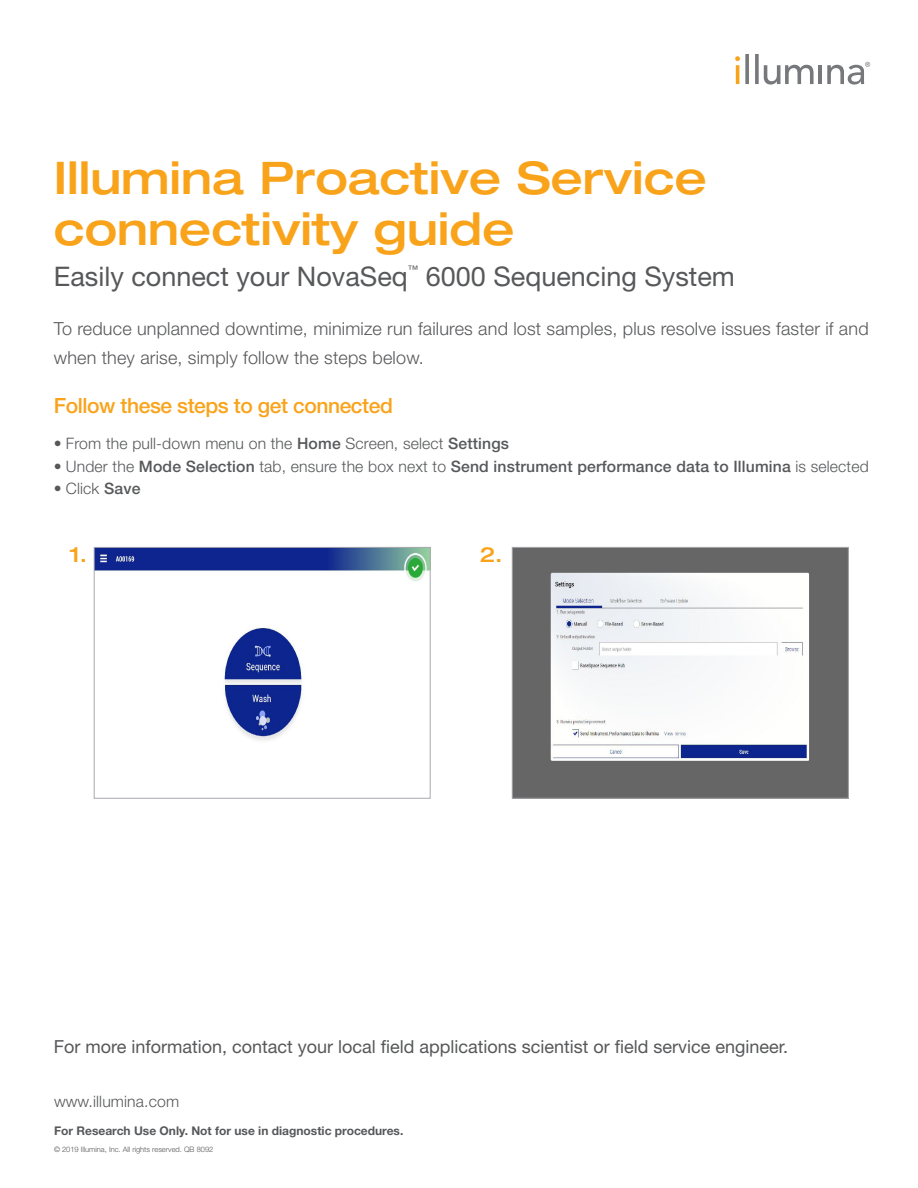
<style>
.page{position:relative;width:918px;height:1188px;background:#fff}
.page>*{position:absolute;margin:0;border:0;box-sizing:border-box;transform-origin:0 0}
.t1{font:500 expanded 45px/51px "Helvetica Neue LT Std";color:#f9a31b}
.SubTitle{font:27px "Helvetica Neue LT Std";color:#57585a}
.SubTitle-2{font:500 21px "Helvetica Neue LT Std";letter-spacing:-.02em;color:#f9a31b}
.t2{font:500 expanded 21px "Helvetica Neue LT Std";color:#f9a31b}
.Intro_text{font:300 18px/28.5px "Helvetica Neue LT Std";letter-spacing:.01em;color:#57585a}
.Call_To_Action{font:18px "Helvetica Neue LT Std";color:#57585a}
.t3{font:500 15.75px "Helvetica Neue LT Std";letter-spacing:.01em;color:#57585a}
.t4{font:300 15.75px "Helvetica Neue LT Std";letter-spacing:.01em;color:#57585a}
.t5{font:700 12px "Helvetica Neue LT Std";color:#57585a}
.SubTitle-3{font:10.5px "Helvetica Neue LT Std";color:#57585a}
.t6{font:300 7.5px "Helvetica Neue LT Std";color:#57585a}
.s1{font-weight:500}
.s2{font-weight:300}
</style>
<div class="page">
<hr style="left:736px;top:65px;width:3px;height:19px;background:#f9a31b">
<svg style="left:745px;top:54px;width:4px;height:30px"></svg>
<svg style="left:755px;top:54px;width:4px;height:30px"></svg>
<svg style="left:764px;top:65px;width:50px;height:20px"></svg>
<hr style="left:818px;top:65px;width:4px;height:19px;background:#76787b">
<svg style="left:735px;top:56px;width:5px;height:5px"></svg>
<svg style="left:827px;top:62px;width:43px;height:23px"></svg>
<img style="left:514px;top:549px;width:333px;height:247px">
<div style="left:512px;top:547px;width:337px;height:251px;border:1px solid #a8a9ad"></div>
<img style="left:96px;top:549px;width:332px;height:192px">
<div style="left:94px;top:547px;width:336px;height:251px;border:1px solid #a8a9ad"></div>
<p class="t1" style="left:54px;top:152px;width:655px">Illumina Proactive Service connectivity guide</p>
<p class="SubTitle" style="left:54px;top:260px;width:356px">Easily connect your NovaSeq</p>
<p class="SubTitle-3" style="left:408px;top:263px;width:12px">™</p>
<p class="SubTitle" style="left:426px;top:260px;width:311px">6000 Sequencing System</p>
<p class="Intro_text" style="left:54px;top:314px;width:816px">To reduce unplanned downtime, minimize run failures and lost samples, plus resolve issues faster if and when they arise, simply follow the steps below.</p>
<p class="SubTitle-2" style="left:54px;top:393px;width:340px">Follow these steps to get connected</p>
<p class="t4" style="left:54px;top:434px;width:457px">• From the pull-down menu on the <span class="s1">Home</span> Screen, select <span class="s1">Settings</span></p>
<p class="t3" style="left:54px;top:457px;width:816px"><span class="s2">• Under the</span> Mode Selection <span class="s2">tab, ensure the box next to</span> Send instrument performance data to Illumina <span class="s2">is selected</span></p>
<p class="t4" style="left:54px;top:479px;width:88px">• Click <span class="s1">Save</span></p>
<p class="t2" style="left:69px;top:542px;width:19px">1.</p>
<p class="t2" style="left:480px;top:542px;width:24px">2.</p>
<p class="Call_To_Action" style="left:54px;top:1036px;width:736px">For more information, contact your local field applications scientist or field service engineer.</p>
<p class="t4" style="left:54px;top:1091px;width:127px">www.illumina.com</p>
<p class="t5" style="left:54px;top:1123px;width:351px">For Research Use Only. Not for use in diagnostic procedures.</p>
<p class="t6" style="left:54px;top:1145px;width:161px">© 2019 Illumina, Inc. All rights reserved. QB 8092</p>
</div>
